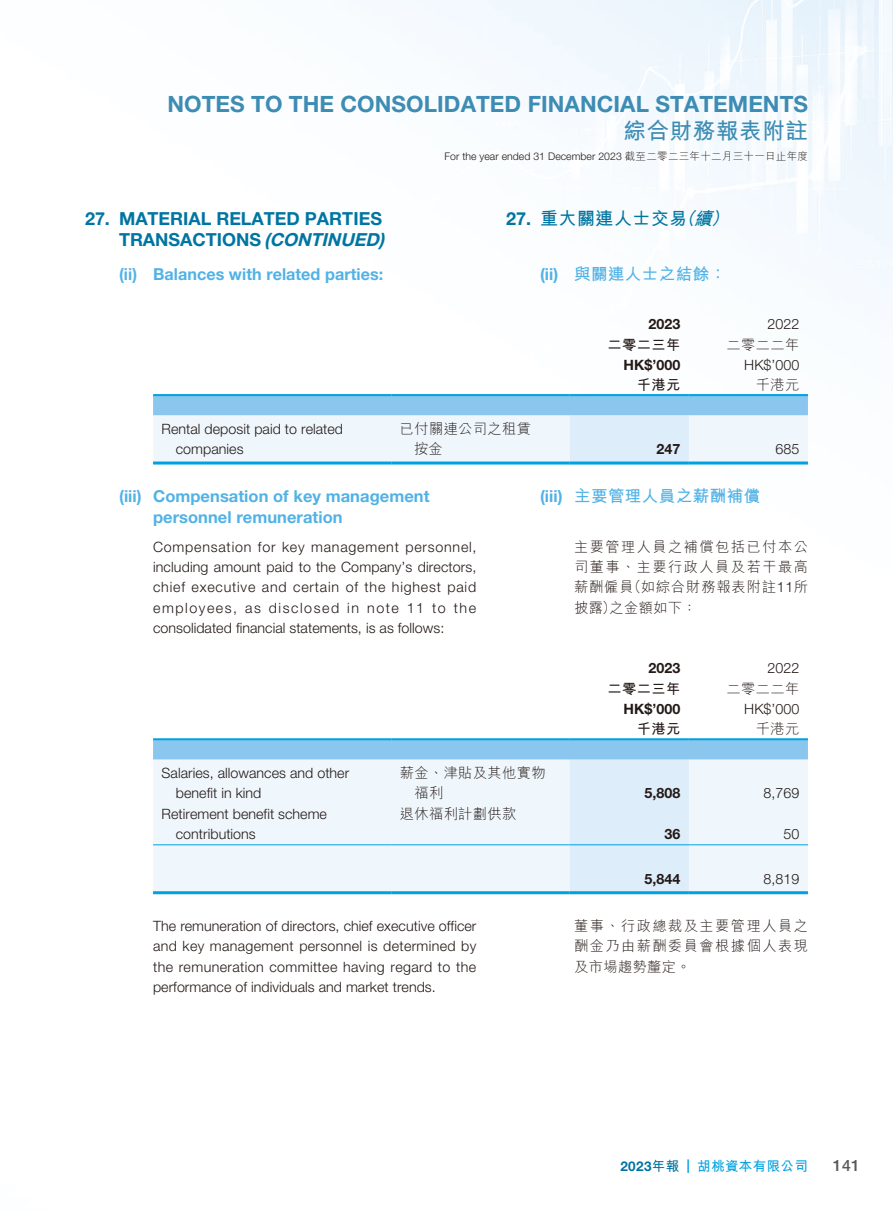
<style>
.page{position:relative;width:893px;height:1212px;background:#fff}
.page>*{position:absolute;margin:0;border:0;box-sizing:border-box;transform-origin:0 0}
.t1{font:700 22.5px "Helvetica Neue LT Std";letter-spacing:.005em;color:#3d8cb4}
.t2{font:700 22.5px "M Hei HK";letter-spacing:.03em;color:#3d8cb4}
.t3{font:700 18px/21px "Helvetica Neue LT Std";color:#0075a2;text-align:right}
.t4{font:700 18px "M Hei HK";letter-spacing:.03em;color:#0075a2}
.t5{font:700 16.5px/21px "Helvetica Neue LT Std";letter-spacing:.005em;color:#51b2e6}
.t6{font:700 16.5px "M Hei HK";letter-spacing:.03em;color:#51b2e6}
.t7{font:500 15.75px "Helvetica Neue LT Std";color:#595857}
.t8{font:300 14.25px/20.2px "Helvetica Neue LT Std";letter-spacing:.005em;color:#231916}
.t9{font:300 14.25px/20.2px "M Hei HK";letter-spacing:.06em;color:#231916;text-align:justify}
.t10{font:700 14.25px "Helvetica Neue LT Std";letter-spacing:.005em;color:#231916}
.t11{font:300 14.25px/20.2px "M Hei HK";letter-spacing:.03em;color:#231916}
.t12{font:700 14.25px "M Hei HK";letter-spacing:.03em;color:#231916}
.t13{font:700 13.5px "M Hei HK";letter-spacing:.03em;color:#00a1e0}
.t14{font:300 10.5px "Helvetica Neue LT Std";letter-spacing:.005em;color:#231916}
.s1{font-family:"M Hei HK"}
.s2{font-style:italic}
.s3{font-family:"Helvetica Neue LT Std"}
.s4{font-family:"Helvetica Neue LT Std";color:#0075a2}
.s5{color:#0075a2}
</style>
<div class="page">
<img style="left:153px;top:0;width:740px;height:895px">
<svg style="left:153px;top:396px;width:655px;height:65px"></svg>
<hr style="left:153px;top:394px;width:238px;height:2px;background:#00a1e0">
<hr style="left:391px;top:394px;width:179px;height:2px;background:#00a1e0">
<hr style="left:570px;top:394px;width:119px;height:2px;background:#00a1e0">
<hr style="left:689px;top:394px;width:119px;height:2px;background:#00a1e0">
<hr style="left:153px;top:461px;width:238px;height:3px;background:#00a1e0">
<hr style="left:391px;top:461px;width:179px;height:3px;background:#00a1e0">
<hr style="left:570px;top:461px;width:119px;height:3px;background:#00a1e0">
<hr style="left:689px;top:461px;width:119px;height:3px;background:#00a1e0">
<svg style="left:153px;top:740px;width:655px;height:151px"></svg>
<hr style="left:153px;top:738px;width:238px;height:2px;background:#00a1e0">
<hr style="left:391px;top:738px;width:179px;height:2px;background:#00a1e0">
<hr style="left:570px;top:738px;width:119px;height:2px;background:#00a1e0">
<hr style="left:689px;top:738px;width:119px;height:2px;background:#00a1e0">
<hr style="left:153px;top:844px;width:238px;height:1px;background:#00a1e0">
<hr style="left:391px;top:844px;width:179px;height:1px;background:#00a1e0">
<hr style="left:570px;top:844px;width:119px;height:1px;background:#00a1e0">
<hr style="left:689px;top:844px;width:119px;height:1px;background:#00a1e0">
<hr style="left:153px;top:891px;width:238px;height:3px;background:#00a1e0">
<hr style="left:391px;top:891px;width:179px;height:3px;background:#00a1e0">
<hr style="left:570px;top:891px;width:119px;height:3px;background:#00a1e0">
<hr style="left:689px;top:891px;width:119px;height:3px;background:#00a1e0">
<h1 class="t1" style="left:167px;top:90px;width:642px">NOTES TO THE CONSOLIDATED FINANCIAL STATEMENTS</h1>
<h1 class="t2" style="left:623px;top:114px;width:186px">綜合財務報表附註</h1>
<p class="t14" style="left:444px;top:149px;width:365px">For the year ended 31 December 2023 <span class="s1">截至二零二三年十二月三十一日止年度</span></p>
<p class="t3" style="left:85px;top:208px;width:301px">27. MATERIAL RELATED PARTIES<br>TRANSACTIONS <span class="s2">(CONTINUED)</span></p>
<p class="t5" style="left:119px;top:263px;width:266px">(ii) Balances with related parties:</p>
<p class="t4" style="left:506px;top:206px;width:230px"><span class="s3">27.</span> 重大關連人士交易<span class="s2">（續）</span></p>
<p class="t6" style="left:540px;top:262px;width:188px"><span class="s3">(ii)</span> 與關連人士之結餘：</p>
<p class="t10" style="left:649px;top:315px;width:33px">2023</p>
<p class="t8" style="left:768px;top:314px;width:33px">2022</p>
<p class="t12" style="left:607px;top:334px;width:74px">二零二三年</p>
<p class="t9" style="left:727px;top:334px;width:74px">二零二二年</p>
<p class="t10" style="left:624px;top:356px;width:58px">HK$’000</p>
<p class="t8" style="left:744px;top:354px;width:57px">HK$’000</p>
<p class="t12" style="left:637px;top:374px;width:45px">千港元</p>
<p class="t9" style="left:756px;top:374px;width:45px">千港元</p>
<p class="t8" style="left:176px;top:418px;width:169px;text-indent:-14px">Rental deposit paid to related companies</p>
<p class="t11" style="left:414px;top:418px;width:119px;text-indent:-14px">已付關連公司之租賃按金</p>
<p class="t10" style="left:656px;top:440px;width:25px">247</p>
<p class="t8" style="left:776px;top:439px;width:25px">685</p>
<p class="t5" style="left:153px;top:485px;width:278px;text-indent:-34px">(iii) Compensation of key management personnel remuneration</p>
<p class="t8" style="left:153px;top:536px;width:325px;text-align:justify">Compensation for key management personnel, including amount paid to the Company’s directors, chief executive and certain of the highest paid employees, as disclosed in note 11 to the consolidated financial statements, is as follows:</p>
<p class="t6" style="left:540px;top:484px;width:222px"><span class="s3">(iii)</span> 主要管理人員之薪酬補償</p>
<p class="t9" style="left:574px;top:536px;width:235px">主要管理人員之補償包括已付本公司董事、主要行政人員及若干最高薪酬僱員（如綜合財務報表附註<span class="s3">11</span>所披露）之金額如下：</p>
<p class="t10" style="left:649px;top:659px;width:33px">2023</p>
<p class="t8" style="left:768px;top:658px;width:33px">2022</p>
<p class="t12" style="left:607px;top:678px;width:74px">二零二三年</p>
<p class="t9" style="left:727px;top:678px;width:74px">二零二二年</p>
<p class="t10" style="left:624px;top:700px;width:58px">HK$’000</p>
<p class="t8" style="left:744px;top:698px;width:57px">HK$’000</p>
<p class="t12" style="left:637px;top:718px;width:45px">千港元</p>
<p class="t9" style="left:756px;top:719px;width:45px">千港元</p>
<p class="t8" style="left:176px;top:763px;width:175px;text-indent:-14px">Salaries, allowances and other benefit in kind</p>
<p class="t11" style="left:414px;top:762px;width:133px;text-indent:-15px">薪金、津貼及其他實物福利</p>
<p class="t8" style="left:176px;top:803px;width:153px;text-indent:-14px">Retirement benefit scheme contributions</p>
<p class="t11" style="left:400px;top:803px;width:118px">退休福利計劃供款</p>
<p class="t8" style="left:153px;top:915px;width:325px;text-align:justify">The remuneration of directors, chief executive officer and key management personnel is determined by the remuneration committee having regard to the performance of individuals and market trends.</p>
<p class="t10" style="left:644px;top:784px;width:37px">5,808</p>
<p class="t8" style="left:764px;top:783px;width:37px">8,769</p>
<p class="t10" style="left:664px;top:825px;width:17px">36</p>
<p class="t8" style="left:783px;top:823px;width:17px">50</p>
<p class="t10" style="left:645px;top:870px;width:37px">5,844</p>
<p class="t8" style="left:764px;top:868px;width:37px">8,819</p>
<p class="t9" style="left:574px;top:915px;width:235px">董事、行政總裁及主要管理人員之酬金乃由薪酬委員會根據個人表現及市場趨勢釐定。</p>
<p class="t13" style="left:620px;top:1156px;width:189px"><span class="s4">2023</span><span class="s5">年報</span> <span class="s3">|</span> 胡桃資本有限公司</p>
<p class="t7" style="left:833px;top:1156px;width:29px">141</p>
</div>
